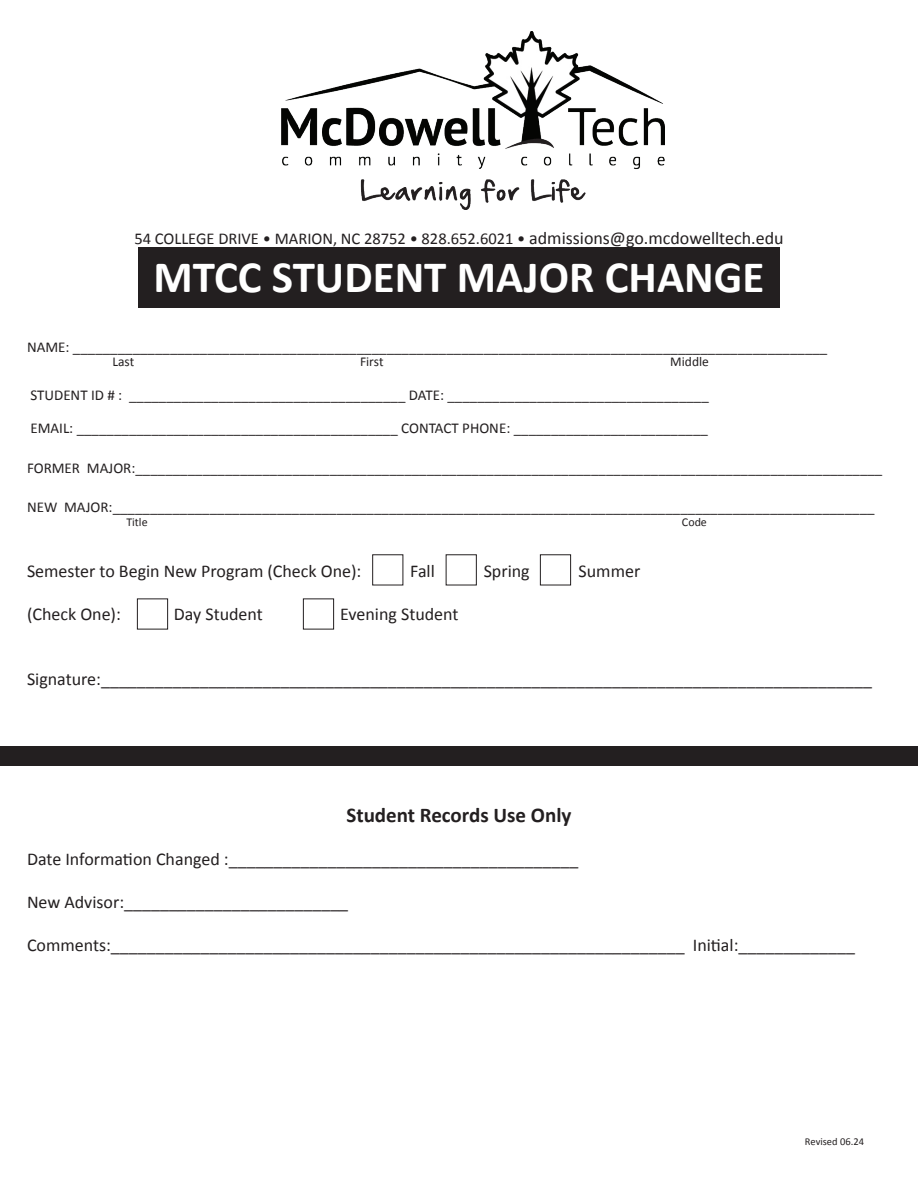
<style>
.page{position:relative;width:918px;height:1188px;background:#fff}
.page>*{position:absolute;margin:0;border:0;box-sizing:border-box;transform-origin:0 0}
.t1{font:700 45px "Calibri";color:#fff}
.t2{font:700 21px "Calibri";color:#231f20}
.t3{font:18px "Calibri";color:#231f20}
.t4{font:16.5px "Calibri";color:#231f20}
.t5{font:15px "Calibri";color:#231f20}
.t6{font:13.5px "Calibri";color:#231f20}
.t7{font:12px "Calibri";color:#231f20}
.t8{font:10.5px "Calibri";color:#231f20}
.s1{font-size:18px}
</style>
<div class="page">
<div style="left:138px;top:248px;width:642px;height:60px;background:#231f20"></div>
<div style="left:0;top:747px;width:918px;height:19px;background:#231f20"></div>
<div style="left:540px;top:554px;width:31px;height:31px;border:1px solid #231f20"></div>
<div style="left:137px;top:598px;width:31px;height:31px;border:1px solid #231f20"></div>
<div style="left:303px;top:598px;width:31px;height:31px;border:1px solid #231f20"></div>
<img style="left:281px;top:32px;width:383px;height:178px">
<p class="t4" style="left:134px;top:228px;width:651px">54 COLLEGE DRIVE • MARION, NC 28752 • 828.652.6021 • <span class="s1">admissions@go.mcdowelltech.edu</span></p>
<p class="t1" style="left:153px;top:249px;width:613px">MTCC STUDENT MAJOR CHANGE</p>
<p class="t5" style="left:27px;top:338px;width:802px">NAME: _____________________________________________________________________________________________________</p>
<p class="t6" style="left:112px;top:353px;width:23px">Last</p>
<p class="t6" style="left:360px;top:353px;width:25px">First</p>
<p class="t6" style="left:670px;top:353px;width:40px">Middle</p>
<p class="t5" style="left:30px;top:386px;width:680px">STUDENT ID # : _____________________________________ DATE: ___________________________________</p>
<p class="t5" style="left:30px;top:419px;width:679px">EMAIL: ___________________________________________ CONTACT PHONE: __________________________</p>
<p class="t5" style="left:27px;top:458px;width:857px">FORMER MAJOR:____________________________________________________________________________________________________</p>
<p class="t5" style="left:27px;top:498px;width:849px">NEW MAJOR:______________________________________________________________________________________________________</p>
<p class="t7" style="left:126px;top:514px;width:23px">Title</p>
<p class="t7" style="left:682px;top:514px;width:26px">Code</p>
<p class="t3" style="left:27px;top:560px;width:336px">Semester to Begin New Program (Check One):</p>
<p class="t3" style="left:410px;top:560px;width:26px">Fall</p>
<p class="t3" style="left:484px;top:560px;width:48px">Spring</p>
<p class="t3" style="left:579px;top:560px;width:63px">Summer</p>
<p class="t3" style="left:27px;top:603px;width:95px">(Check One):</p>
<p class="t3" style="left:174px;top:603px;width:91px">Day Student</p>
<p class="t3" style="left:340px;top:603px;width:120px">Evening Student</p>
<p class="t3" style="left:27px;top:668px;width:847px">Signature:______________________________________________________________________________________</p>
<p class="t2" style="left:346px;top:801px;width:227px">Student Records Use Only</p>
<p class="t3" style="left:27px;top:848px;width:553px">Date Information Changed :_______________________________________</p>
<p class="t3" style="left:27px;top:891px;width:323px">New Advisor:_________________________</p>
<p class="t3" style="left:27px;top:934px;width:830px">Comments:________________________________________________________________ Initial:_____________</p>
<p class="t8" style="left:805px;top:1135px;width:61px">Revised 06.24</p>
</div>
